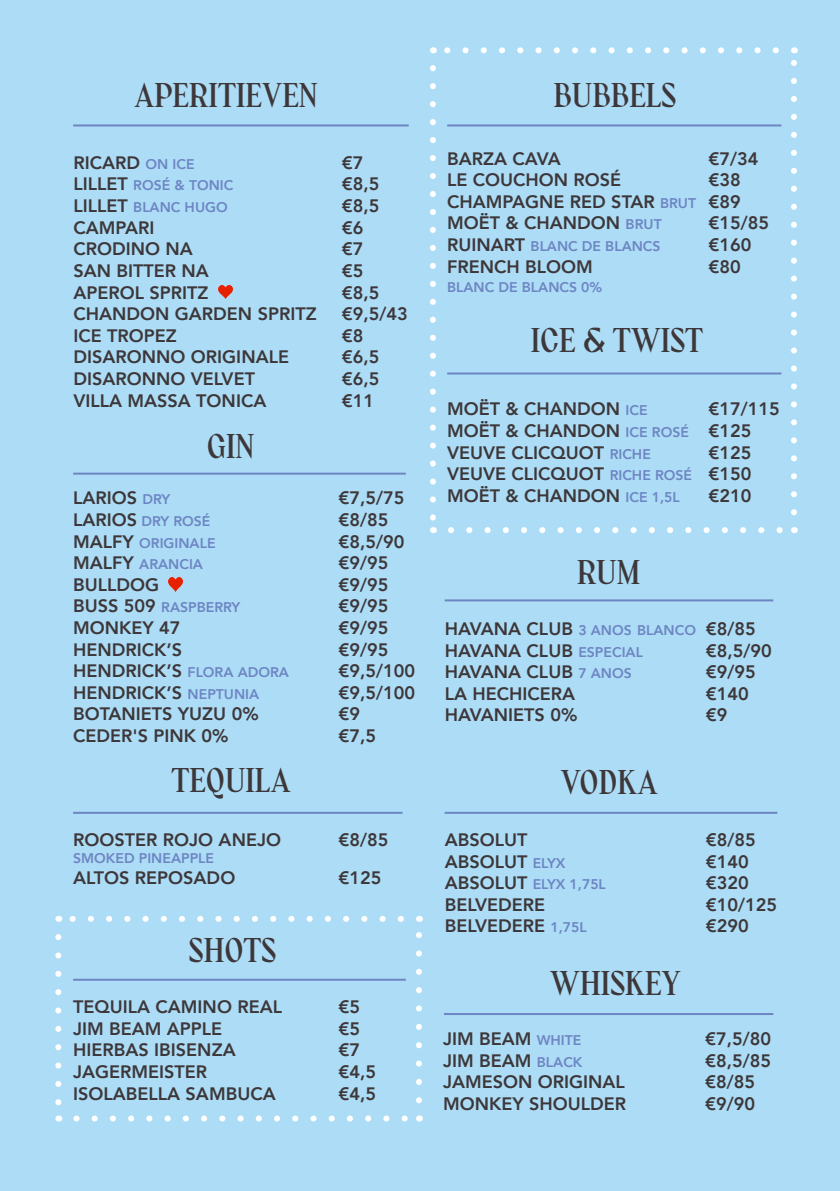
<style>
.page{position:relative;width:840px;height:1191px;background:#fff}
.page>*{position:absolute;margin:0;border:0;box-sizing:border-box;transform-origin:0 0}
.t1{font:32px "Flaviotte";color:#3d373a}
.t2{font:800 18px/21.6px "Avenir";color:#3d373a}
.t3{font:800 14px/21.6px "Avenir";color:#6d85c3}
.s1{font-size:14px;color:#6d85c3}
.s2{font-size:18px;color:#3d373a}
</style>
<div class="page">
<div style="left:0;top:0;width:839px;height:1191px;background:#adddf6"></div>
<hr style="left:73px;top:124px;width:335px;height:2px;background:#6d85c3">
<hr style="left:73px;top:978px;width:332px;height:2px;background:#6d85c3">
<hr style="left:73px;top:472px;width:332px;height:2px;background:#6d85c3">
<hr style="left:444px;top:599px;width:328px;height:2px;background:#6d85c3">
<hr style="left:73px;top:812px;width:329px;height:2px;background:#6d85c3">
<hr style="left:443px;top:1013px;width:329px;height:2px;background:#6d85c3">
<hr style="left:447px;top:372px;width:334px;height:2px;background:#6d85c3">
<hr style="left:447px;top:124px;width:334px;height:2px;background:#6d85c3">
<svg style="left:430px;top:68px;width:5px;height:453px"></svg>
<svg style="left:450px;top:527px;width:333px;height:6px"></svg>
<svg style="left:791px;top:60px;width:5px;height:452px"></svg>
<svg style="left:444px;top:47px;width:331px;height:6px"></svg>
<svg style="left:55px;top:937px;width:6px;height:169px"></svg>
<svg style="left:76px;top:1115px;width:332px;height:6px"></svg>
<svg style="left:416px;top:932px;width:6px;height:168px"></svg>
<svg style="left:69px;top:916px;width:331px;height:6px"></svg>
<hr style="left:444px;top:812px;width:332px;height:2px;background:#6d85c3">
<img style="left:218px;top:285px;width:14px;height:13px">
<img style="left:168px;top:578px;width:15px;height:13px">
<h1 class="t1" style="left:134px;top:75px;width:185px">APERITIEVEN</h1>
<h1 class="t1" style="left:553px;top:75px;width:124px">BUBBELS</h1>
<p class="t2" style="left:73px;top:152px;width:122px">RICARD <span class="s1">ON ICE</span></p>
<p class="t3" style="left:73px;top:175px;width:161px"><span class="s2">LILLET</span> ROSÉ &amp; TONIC<br><span class="s2">LILLET</span> BLANC HUGO</p>
<p class="t2" style="left:73px;top:217px;width:244px">CAMPARI<br>CRODINO NA<br>SAN BITTER NA<br>APEROL SPRITZ<br>CHANDON GARDEN SPRITZ<br>ICE TROPEZ<br>DISARONNO ORIGINALE<br>DISARONNO VELVET<br>VILLA MASSA TONICA</p>
<h1 class="t1" style="left:207px;top:426px;width:49px">GIN</h1>
<p class="t2" style="left:73px;top:488px;width:99px">LARIOS <span class="s1">DRY</span></p>
<p class="t3" style="left:73px;top:511px;width:144px"><span class="s2">LARIOS</span> DRY ROSÉ<br><span class="s2">MALFY</span> ORIGINALE<br><span class="s2">MALFY</span> ARANCIA</p>
<p class="t2" style="left:73px;top:574px;width:88px">BULLDOG</p>
<p class="t3" style="left:73px;top:597px;width:169px"><span class="s2">BUSS 509</span> RASPBERRY</p>
<p class="t2" style="left:73px;top:617px;width:217px">MONKEY 47<br>HENDRICK’S<br>HENDRICK’S <span class="s1">FLORA ADORA<br></span>HENDRICK’S <span class="s1">NEPTUNIA<br></span>BOTANIETS YUZU 0%<br>CEDER'S PINK 0%</p>
<p class="t2" style="left:342px;top:152px;width:67px">€7<br>€8,5 €8,5<br>€6<br>€7<br>€5<br>€8,5 €9,5/43 €8<br>€6,5 €6,5 €11</p>
<p class="t2" style="left:338px;top:488px;width:78px">€7,5/75 €8/85 €8,5/90 €9/95 €9/95 €9/95 €9/95 €9/95 €9,5/100 €9,5/100 €9<br>€7,5</p>
<p class="t2" style="left:447px;top:148px;width:250px">BARZA CAVA<br>LE COUCHON ROSÉ<br>CHAMPAGNE RED STAR <span class="s1">BRUT<br></span>MOËT &amp; CHANDON <span class="s1">BRUT</span></p>
<p class="t3" style="left:447px;top:236px;width:215px"><span class="s2">RUINART</span> BLANC DE BLANCS</p>
<p class="t2" style="left:447px;top:256px;width:147px">FRENCH BLOOM</p>
<p class="t3" style="left:447px;top:276px;width:156px">BLANC DE BLANCS 0%</p>
<p class="t2" style="left:708px;top:148px;width:62px">€7/34 €38 €89 €15/85 €160 €80</p>
<h1 class="t1" style="left:530px;top:321px;width:174px">ICE &amp; TWIST</h1>
<p class="t2" style="left:447px;top:399px;width:246px">MOËT &amp; CHANDON <span class="s1">ICE<br></span>MOËT &amp; CHANDON <span class="s1">ICE ROSÉ<br></span>VEUVE CLICQUOT <span class="s1">RICHE<br></span>VEUVE CLICQUOT <span class="s1">RICHE ROSÉ<br></span>MOËT &amp; CHANDON <span class="s1">ICE 1,5L</span></p>
<p class="t2" style="left:708px;top:399px;width:73px">€17/115 €125 €125 €150 €210</p>
<h1 class="t1" style="left:576px;top:552px;width:64px">RUM</h1>
<p class="t3" style="left:444px;top:620px;width:253px"><span class="s2">HAVANA CLUB</span> 3 ANOS BLANCO</p>
<p class="t2" style="left:444px;top:640px;width:200px">HAVANA CLUB <span class="s1">ESPECIAL<br></span>HAVANA CLUB <span class="s1">7 ANOS<br></span>LA HECHICERA<br>HAVANIETS 0%</p>
<p class="t2" style="left:705px;top:618px;width:67px">€8/85 €8,5/90 €9/95 €140 €9</p>
<h1 class="t1" style="left:171px;top:761px;width:121px">TEQUILA</h1>
<h1 class="t1" style="left:560px;top:762px;width:99px">VODKA</h1>
<p class="t2" style="left:73px;top:829px;width:209px">ROOSTER ROJO ANEJO</p>
<p class="t3" style="left:73px;top:847px;width:142px">SMOKED PINEAPPLE</p>
<p class="t2" style="left:73px;top:868px;width:163px">ALTOS REPOSADO</p>
<p class="t2" style="left:338px;top:821px;width:51px;line-height:38.4px">€8/85 €125</p>
<p class="t2" style="left:444px;top:829px;width:122px">ABSOLUT<br>ABSOLUT <span class="s1">ELYX</span></p>
<p class="t3" style="left:444px;top:874px;width:163px"><span class="s2">ABSOLUT</span> ELYX 1,75L</p>
<p class="t2" style="left:444px;top:894px;width:143px">BELVEDERE<br>BELVEDERE <span class="s1">1,75L</span></p>
<p class="t2" style="left:705px;top:829px;width:73px">€8/85 €140 €320 €10/125 €290</p>
<h1 class="t1" style="left:189px;top:930px;width:89px">SHOTS</h1>
<h1 class="t1" style="left:549px;top:963px;width:132px">WHISKEY</h1>
<p class="t2" style="left:73px;top:996px;width:210px">TEQUILA CAMINO REAL<br>JIM BEAM APPLE<br>HIERBAS IBISENZA<br>JAGERMEISTER<br>ISOLABELLA SAMBUCA</p>
<p class="t2" style="left:338px;top:996px;width:39px">€5 €5 €7 €4,5 €4,5</p>
<p class="t2" style="left:443px;top:1028px;width:184px">JIM BEAM <span class="s1">WHITE<br></span>JIM BEAM <span class="s1">BLACK<br></span>JAMESON ORIGINAL<br>MONKEY SHOULDER</p>
<p class="t2" style="left:704px;top:1028px;width:67px">€7,5/80 €8,5/85 €8/85 €9/90</p>
</div>
